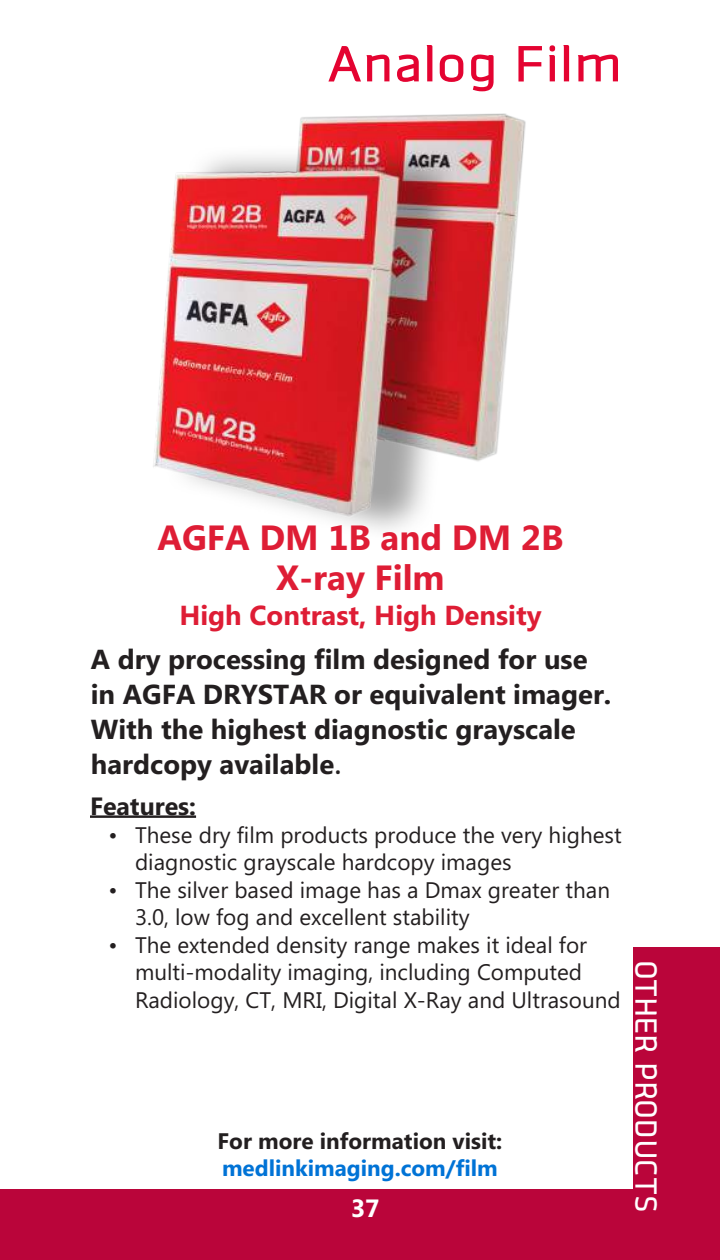
<style>
.page{position:relative;width:720px;height:1260px;background:#fff}
.page>*{position:absolute;margin:0;border:0;box-sizing:border-box;transform-origin:0 0}
.t1{font:50px "Vieworks B";color:#e40331;scale:1.09 1}
.t2{font:700 35px/40px "Microsoft Phags Pa";color:#de1d35;text-align:center}
.t3{font:30px "Vieworks B";color:#fff}
.t4{font:700 27.5px/35px "Microsoft Phags Pa";color:#231f20}
.t5{font:700 27.5px "Microsoft Phags Pa";color:#de1d35}
.t6{font:700 25px "Microsoft Phags Pa";color:#231f20}
.t7{font:700 25px "Microsoft Phags Pa";color:#fff}
.t8{font:22.5px/27.5px "Microsoft Phags Pa";color:#231f20}
.t9{font:700 22.5px "Microsoft Phags Pa";color:#231f20}
.t10{font:700 22.5px "Microsoft Phags Pa";color:#0073d6}
.s1{font-family:"Vieworks B";font-weight:400}
</style>
<div class="page">
<div style="left:0;top:1189px;width:720px;height:71px;background:#ba053a"></div>
<div style="left:634px;top:947px;width:86px;height:313px;background:#ba053a"></div>
<img style="left:153px;top:113px;width:373px;height:417px">
<hr style="left:90px;top:815px;width:106px;height:3px;background:#231f20">
<h1 class="t1" style="left:328px;top:34px;width:272px">Analog Film</h1>
<h2 class="t2" style="left:157px;top:516px;width:407px">AGFA DM 1B and DM 2B<br>X-ray Film</h2>
<p class="t5" style="left:179px;top:596px;width:364px">High Contrast, High Density</p>
<p class="t4" style="left:91px;top:640px;width:522px">A dry processing film designed for use in AGFA DRYSTAR or equivalent imager.<br>With the highest diagnostic grayscale hardcopy available<span class="s1">.</span></p>
<p class="t6" style="left:90px;top:789px;width:108px">Features:</p>
<p class="t8" style="left:135px;top:820px;width:488px;text-indent:-27px">• These dry film products produce the very highest diagnostic grayscale hardcopy images</p>
<p class="t8" style="left:135px;top:875px;width:477px;text-indent:-27px">• The silver based image has a Dmax greater than<br>3.0, low fog and excellent stability</p>
<p class="t8" style="left:135px;top:930px;width:487px;text-indent:-27px">• The extended density range makes it ideal for multi-modality imaging, including Computed<br>Radiology, CT, MRI, Digital X-Ray and Ultrasound</p>
<p class="t9" style="left:218px;top:1125px;width:286px">For more information visit:</p>
<p class="t10" style="left:222px;top:1152px;width:277px">medlinkimaging.com/film</p>
<p class="t7" style="left:351px;top:1190px;width:30px">37</p>
<h3 class="t3" style="left:664px;top:960px;width:254px;rotate:90deg">OTHER PRODUCTS</h3>
</div>
